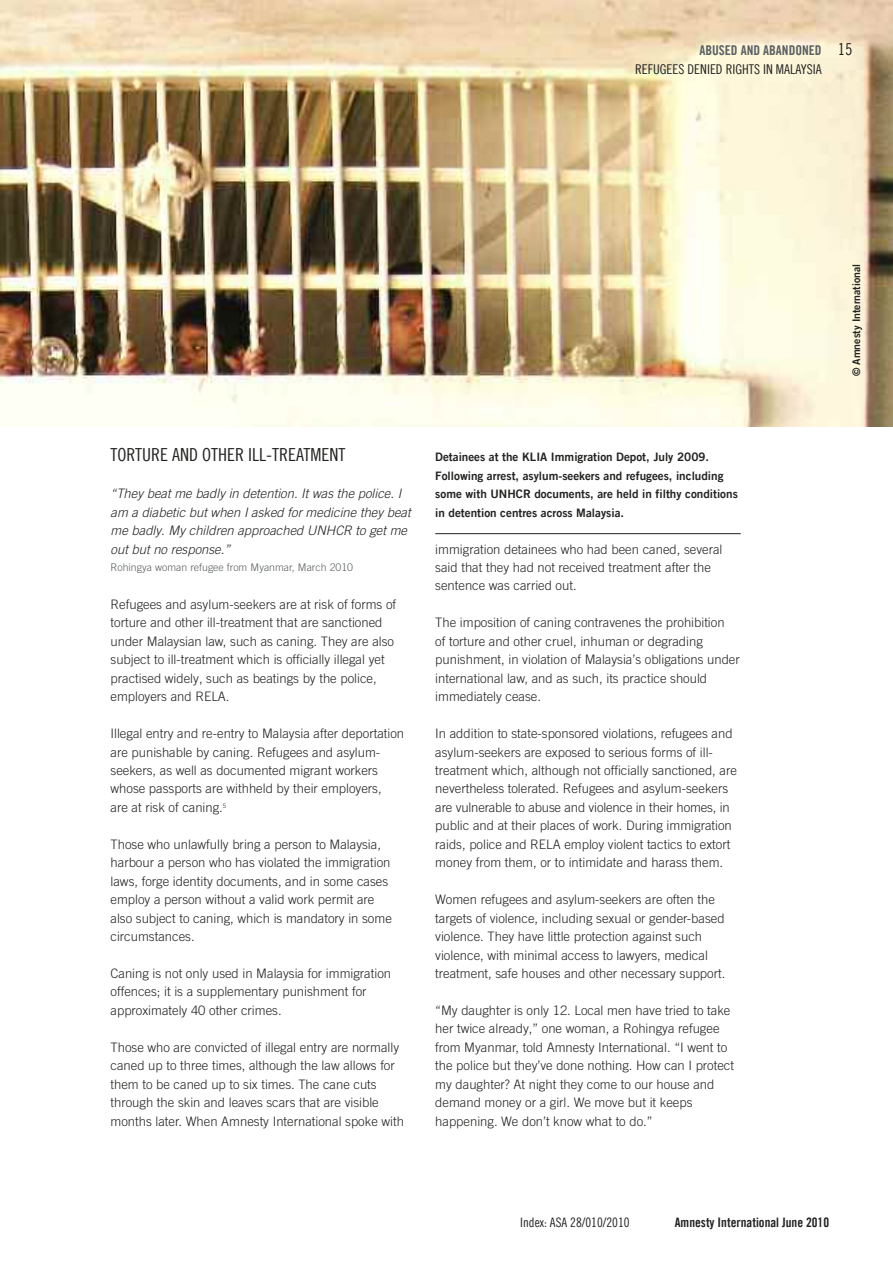
<style>
.page{position:relative;width:893px;height:1263px;background:#fff}
.page>*{position:absolute;margin:0;border:0;box-sizing:border-box;transform-origin:0 0}
.t1{font:18px "Amnesty Trade Gothic Cn 18";color:#222221}
.t2{font:16.5px "Amnesty Trade Gothic Cn 18";color:#222221}
.t3{font:13.5px "Amnesty Trade Gothic Cn 18";color:#222221}
.t4{font:13.5px "Amnesty Trade Gothic Bd Cn 20";color:#5a5f62}
.t5{font:300 13.05px/18.5px "Amnesty Trade Gothic";color:#222221}
.t6{font:italic 300 13.05px/18.5px "Amnesty Trade Gothic";color:#222221}
.t7{font:13.05px "Amnesty Trade Gothic Bd Cn 20";color:#222221}
.t8{font:13.05px "Amnesty Trade Gothic Cn 18";color:#222221}
.t9{font:11.7px/18.5px "Amnesty Trade Gothic Bd 2";color:#222221}
.t10{font:300 10.5px "Amnesty Trade Gothic";color:#5a5f62}
.t11{font:10.5px "Amnesty Trade Gothic Bd 2";color:#222221}
</style>
<div class="page">
<img style="left:0;top:0;width:893px;height:426px">
<hr style="left:435px;top:533px;width:306px;height:1px;background:#222221">
<p class="t4" style="left:699px;top:42px;width:124px">abused and abandoned</p>
<p class="t3" style="left:635px;top:61px;width:188px">REFUGEES DENIED RIGHTS IN MALAYSIA</p>
<p class="t2" style="left:838px;top:39px;width:16px">15</p>
<h1 class="t1" style="left:111px;top:444px;width:236px">TORTURE AND OTHER ILL-TREATMENT</h1>
<p class="t6" style="left:111px;top:484px;width:302px">“They beat me badly in detention. It was the police. I am a diabetic but when I asked for medicine they beat me badly. My children approached UNHCR to get me out but no response.”</p>
<p class="t10" style="left:111px;top:561px;width:244px">Rohingya woman refugee from Myanmar, March 2010</p>
<p class="t5" style="left:111px;top:595px;width:287px">Refugees and asylum-seekers are at risk of forms of torture and other ill-treatment that are sanctioned under Malaysian law, such as caning. They are also subject to ill-treatment which is officially illegal yet practised widely, such as beatings by the police, employers and RELA.</p>
<p class="t5" style="left:111px;top:724px;width:295px">Illegal entry and re-entry to Malaysia after deportation are punishable by caning. Refugees and asylum&shy;seekers, as well as documented migrant workers whose passports are withheld by their employers,<br>are at risk of caning.<sup>5</sup></p>
<p class="t5" style="left:111px;top:835px;width:283px">Those who unlawfully bring a person to Malaysia, harbour a person who has violated the immigration laws, forge identity documents, and in some cases employ a person without a valid work permit are also subject to caning, which is mandatory in some circumstances.</p>
<p class="t5" style="left:111px;top:964px;width:282px">Caning is not only used in Malaysia for immigration offences; it is a supplementary punishment for approximately 40 other crimes.</p>
<p class="t5" style="left:111px;top:1038px;width:295px">Those who are convicted of illegal entry are normally caned up to three times, although the law allows for them to be caned up to six times. The cane cuts through the skin and leaves scars that are visible months later. When Amnesty International spoke with</p>
<p class="t9" style="left:435px;top:448px;width:304px">Detainees at the KLIA Immigration Depot, July 2009.<br>Following arrest, asylum-seekers and refugees, including some with UNHCR documents, are held in filthy conditions in detention centres across Malaysia.</p>
<p class="t5" style="left:435px;top:539px;width:289px">immigration detainees who had been caned, several said that they had not received treatment after the sentence was carried out.</p>
<p class="t5" style="left:435px;top:613px;width:306px">The imposition of caning contravenes the prohibition<br>of torture and other cruel, inhuman or degrading punishment, in violation of Malaysia’s obligations under international law, and as such, its practice should immediately cease.</p>
<p class="t5" style="left:435px;top:724px;width:303px">In addition to state-sponsored violations, refugees and asylum-seekers are exposed to serious forms of ill&shy;treatment which, although not officially sanctioned, are nevertheless tolerated. Refugees and asylum-seekers are vulnerable to abuse and violence in their homes, in public and at their places of work. During immigration raids, police and RELA employ violent tactics to extort money from them, or to intimidate and harass them.</p>
<p class="t5" style="left:435px;top:890px;width:292px">Women refugees and asylum-seekers are often the targets of violence, including sexual or gender-based violence. They have little protection against such violence, with minimal access to lawyers, medical treatment, safe houses and other necessary support.</p>
<p class="t5" style="left:435px;top:1001px;width:300px">“My daughter is only 12. Local men have tried to take her twice already,” one woman, a Rohingya refugee from Myanmar, told Amnesty International. “I went to the police but they’ve done nothing. How can I protect my daughter? At night they come to our house and demand money or a girl. We move but it keeps happening. We don’t know what to do.”</p>
<p class="t11" style="left:850px;top:376px;width:114px;rotate:-90deg">© Amnesty International</p>
<p class="t8" style="left:520px;top:1214px;width:111px">INDEX: ASA 28/010/2010</p>
<p class="t7" style="left:675px;top:1214px;width:156px">amnesty International June 2010</p>
</div>
